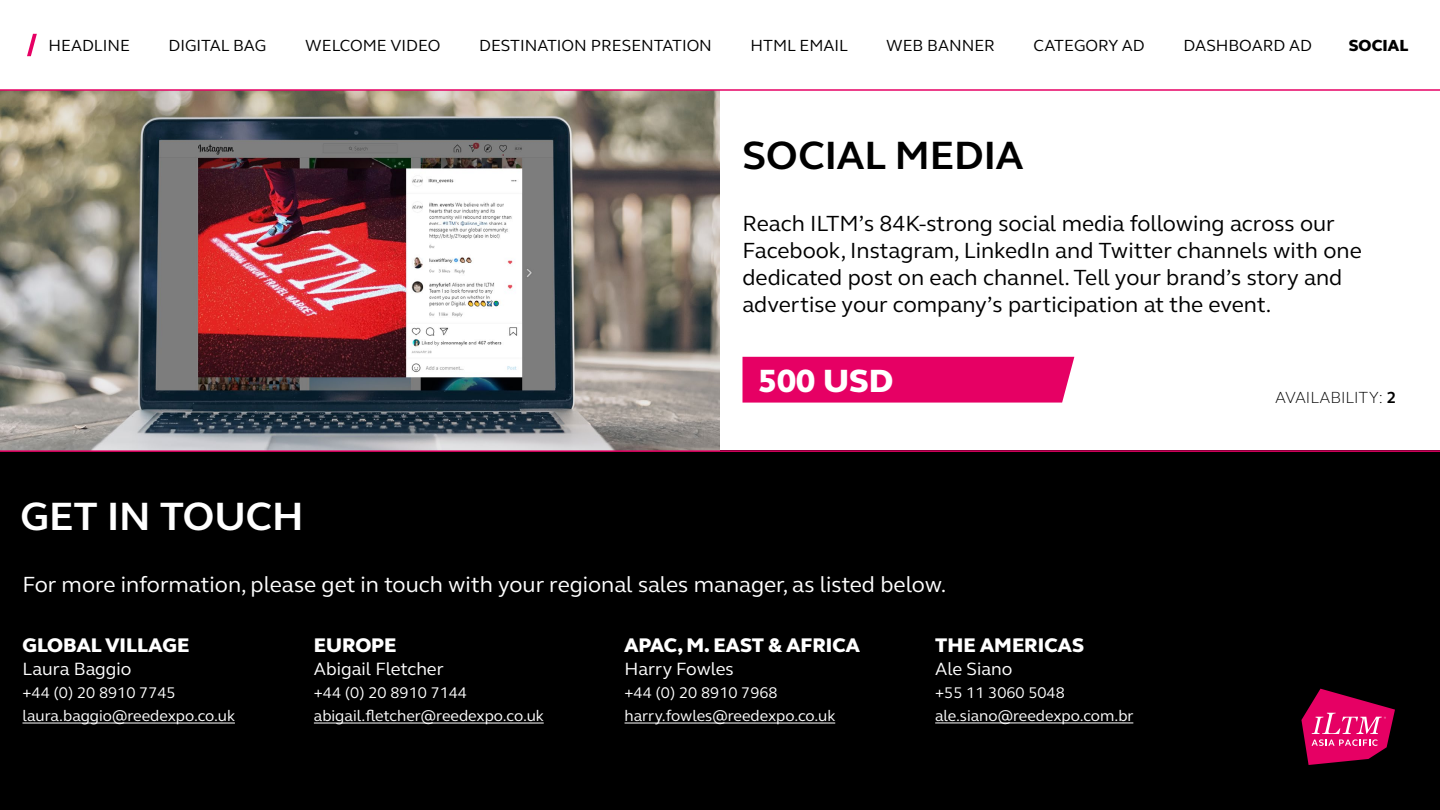
<style>
.page{position:relative;width:1440px;height:810px;background:#fff}
.page>*{position:absolute;margin:0;border:0;box-sizing:border-box;transform-origin:0 0}
.t1{font:700 40.5px "FS Elliot";color:#000}
.t2{font:700 40.5px "FS Elliot";color:#fff}
.t3{font:800 33px "FS Elliot";color:#fff}
.t4{font:22.5px/27px "FS Elliot";color:#000}
.t5{font:22.5px "FS Elliot";color:#fff}
.t6{font:800 20.25px "FS Elliot";color:#fff}
.t7{font:18.23px "FS Elliot";color:#fff}
.t8{font:16.5px "FS Elliot";color:#000}
.t9{font:300 16.5px "FS Elliot";color:#000}
.t10{font:800 16.5px "FS Elliot";color:#000}
.t11{font:15.83px "FS Elliot";color:#fff}
.s1{font-weight:700}
</style>
<div class="page">
<div style="left:0;top:450px;width:1440px;height:360px;background:#000"></div>
<img style="left:0;top:91px;width:720px;height:359px">
<hr style="left:0;top:89px;width:1440px;height:2px;background:#e60064">
<div style="left:742px;top:357px;width:332px;height:46px;background:#e60064"></div>
<hr style="left:22px;top:723px;width:213px;height:1px;background:#fff">
<hr style="left:314px;top:723px;width:230px;height:1px;background:#fff">
<hr style="left:625px;top:723px;width:210px;height:1px;background:#fff">
<hr style="left:935px;top:723px;width:198px;height:1px;background:#fff">
<hr style="left:0;top:450px;width:1440px;height:2px;background:#e60064">
<svg style="left:1301px;top:689px;width:94px;height:76px"></svg>
<svg style="left:27px;top:34px;width:10px;height:22px"></svg>
<p class="t8" style="left:48px;top:34px;width:83px">HEADLINE</p>
<p class="t8" style="left:169px;top:34px;width:100px">DIGITAL BAG</p>
<p class="t8" style="left:305px;top:34px;width:137px">WELCOME VIDEO</p>
<p class="t8" style="left:479px;top:34px;width:234px">DESTINATION PRESENTATION</p>
<p class="t8" style="left:751px;top:34px;width:99px">HTML EMAIL</p>
<p class="t8" style="left:886px;top:34px;width:110px">WEB BANNER</p>
<p class="t8" style="left:1034px;top:34px;width:113px">CATEGORY AD</p>
<p class="t8" style="left:1183px;top:34px;width:130px">DASHBOARD AD</p>
<p class="t10" style="left:1349px;top:34px;width:61px">SOCIAL</p>
<p class="t1" style="left:742px;top:128px;width:283px">SOCIAL MEDIA</p>
<p class="t4" style="left:742px;top:209px;width:621px">Reach ILTM’s 84K-strong social media following across our Facebook, Instagram, LinkedIn and Twitter channels with one dedicated post on each channel. Tell your brand’s story and advertise your company’s participation at the event.</p>
<p class="t2" style="left:20px;top:489px;width:285px">GET IN TOUCH</p>
<p class="t3" style="left:758px;top:359px;width:137px">500 USD</p>
<p class="t5" style="left:22px;top:569px;width:925px">For more information, please get in touch with your regional sales manager, as listed below.</p>
<p class="t6" style="left:22px;top:632px;width:168px">GLOBAL VILLAGE</p>
<p class="t7" style="left:22px;top:657px;width:111px">Laura Baggio</p>
<p class="t11" style="left:22px;top:682px;width:155px">+44 (0) 20 8910 7745</p>
<p class="t11" style="left:22px;top:705px;width:214px">laura.baggio@reedexpo.co.uk</p>
<p class="t6" style="left:314px;top:632px;width:84px">EUROPE</p>
<p class="t7" style="left:314px;top:657px;width:131px">Abigail Fletcher</p>
<p class="t11" style="left:314px;top:682px;width:155px">+44 (0) 20 8910 7144</p>
<p class="t11" style="left:314px;top:705px;width:232px">abigail.fletcher@reedexpo.co.uk</p>
<p class="t6" style="left:625px;top:632px;width:237px">APAC, M. EAST &amp; AFRICA</p>
<p class="t7" style="left:625px;top:657px;width:111px">Harry Fowles</p>
<p class="t11" style="left:625px;top:682px;width:155px">+44 (0) 20 8910 7968</p>
<p class="t11" style="left:625px;top:705px;width:212px">harry.fowles@reedexpo.co.uk</p>
<p class="t6" style="left:935px;top:632px;width:151px">THE AMERICAS</p>
<p class="t7" style="left:935px;top:657px;width:79px">Ale Siano</p>
<p class="t11" style="left:935px;top:682px;width:131px">+55 11 3060 5048</p>
<p class="t11" style="left:935px;top:705px;width:200px">ale.siano@reedexpo.com.br</p>
<p class="t9" style="left:1275px;top:386px;width:123px">AVAILABILITY: <span class="s1">2</span></p>
</div>
